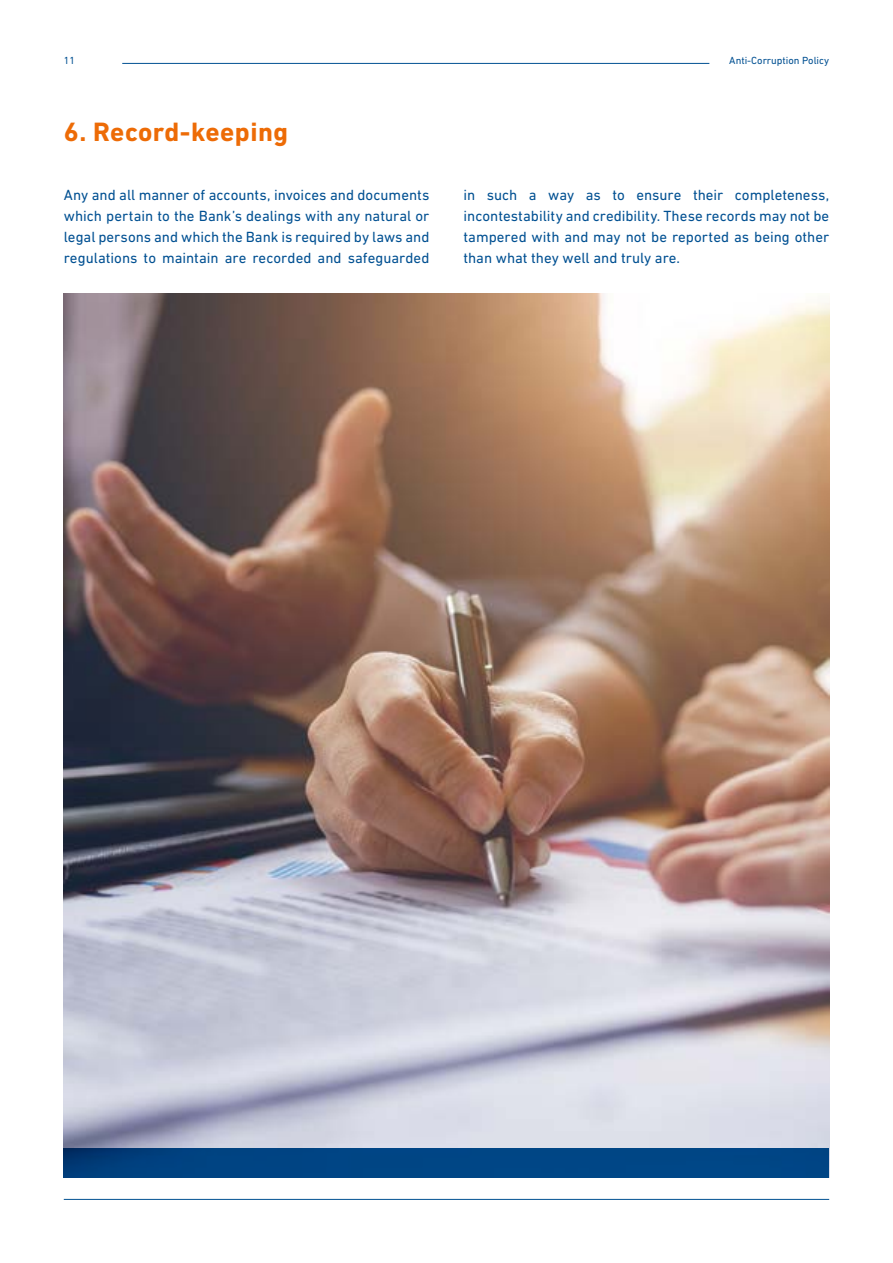
<style>
.page{position:relative;width:893px;height:1263px;background:#fff}
.page>*{position:absolute;margin:0;border:0;box-sizing:border-box;transform-origin:0 0}
.t1{font:700 27px "DIN Next LT Pro";letter-spacing:.02em;color:#ed6b06}
.t2{font:15px/21px "DIN Next LT Pro";color:#005092;text-align:justify}
.t3{font:10.5px "DIN Next LT Pro";color:#005092}
</style>
<div class="page">
<hr style="left:64px;top:1199px;width:765px;height:1px;background:#005092">
<hr style="left:122px;top:63px;width:587px;height:1px;background:#005092">
<img style="left:64px;top:293px;width:765px;height:855px">
<div style="left:64px;top:1148px;width:765px;height:30px;background:#004585"></div>
<p class="t3" style="left:64px;top:54px;width:13px">11</p>
<p class="t3" style="left:729px;top:54px;width:101px">Anti-Corruption Policy</p>
<h1 class="t1" style="left:64px;top:116px;width:226px">6. Record-keeping</h1>
<p class="t2" style="left:64px;top:185px;width:367px">Any and all manner of accounts, invoices and documents which pertain to the Bank’s dealings with any natural or legal persons and which the Bank is required by laws and regulations to maintain are recorded and safeguarded</p>
<p class="t2" style="left:463px;top:185px;width:367px">in such a way as to ensure their completeness, incontestability and credibility. These records may not be tampered with and may not be reported as being other than what they well and truly are.</p>
</div>
